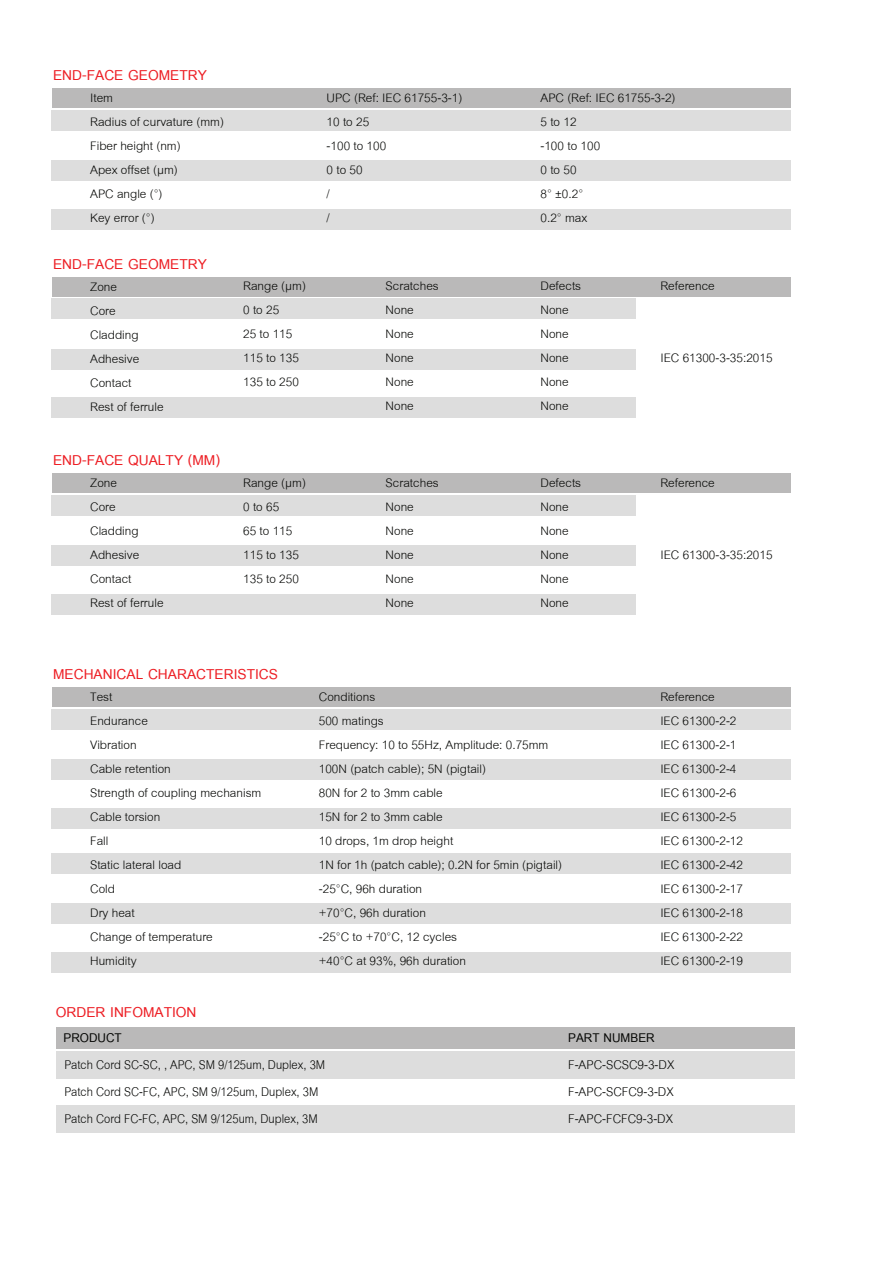
<style>
.page{position:relative;width:893px;height:1263px;background:#fff}
.page>*{position:absolute;margin:0;border:0;box-sizing:border-box;transform-origin:0 0}
.t1{font:700 21px "Cordia New";color:#ed1d23}
.t2{font:18.6px/27px "Cordia New";color:#040503;scale:.92 1}
.t3{font:18.6px/27px "Cordia New";color:#040503;text-align:justify}
.t4{font:700 18.6px "Cordia New";color:#040503}
.t5{font:18px/24px "Cordia New";color:#040503}
</style>
<div class="page">
<div style="left:56px;top:1027px;width:738px;height:21px;background:#bab9b9"></div>
<div style="left:56px;top:1051px;width:738px;height:27px;background:#ddd"></div>
<div style="left:56px;top:1105px;width:738px;height:27px;background:#ddd"></div>
<div style="left:52px;top:88px;width:739px;height:20px;background:#bab9b9"></div>
<div style="left:52px;top:110px;width:739px;height:21px;background:#ddd"></div>
<div style="left:52px;top:160px;width:739px;height:21px;background:#ddd"></div>
<div style="left:52px;top:209px;width:739px;height:20px;background:#ddd"></div>
<div style="left:52px;top:277px;width:739px;height:20px;background:#bab9b9"></div>
<div style="left:52px;top:299px;width:584px;height:20px;background:#ddd"></div>
<div style="left:52px;top:349px;width:584px;height:20px;background:#ddd"></div>
<div style="left:52px;top:397px;width:584px;height:21px;background:#ddd"></div>
<div style="left:52px;top:473px;width:739px;height:20px;background:#bab9b9"></div>
<div style="left:52px;top:495px;width:584px;height:21px;background:#ddd"></div>
<div style="left:52px;top:545px;width:584px;height:21px;background:#ddd"></div>
<div style="left:52px;top:594px;width:584px;height:20px;background:#ddd"></div>
<div style="left:52px;top:687px;width:739px;height:20px;background:#bab9b9"></div>
<div style="left:52px;top:709px;width:739px;height:21px;background:#ddd"></div>
<div style="left:52px;top:759px;width:739px;height:21px;background:#ddd"></div>
<div style="left:52px;top:808px;width:739px;height:20px;background:#ddd"></div>
<div style="left:52px;top:853px;width:739px;height:21px;background:#ddd"></div>
<div style="left:52px;top:903px;width:739px;height:21px;background:#ddd"></div>
<div style="left:52px;top:952px;width:739px;height:20px;background:#ddd"></div>
<p class="t1" style="left:53px;top:63px;width:155px">END-FACE GEOMETRY</p>
<p class="t5" style="left:90px;top:86px;width:135px">Item<br>Radius of curvature (mm)<br>Fiber height (nm)<br>Apex offset (µm)<br>APC angle (°)<br>Key error (°)</p>
<p class="t5" style="left:327px;top:86px;width:137px">UPC (Ref: IEC 61755-3-1)<br>10 to 25<br>-100 to 100<br>0 to 50<br>/<br>/</p>
<p class="t5" style="left:540px;top:86px;width:137px">APC (Ref: IEC 61755-3-2)<br>5 to 12<br>-100 to 100<br>0 to 50<br>8° ±0.2°<br>0.2° max</p>
<p class="t1" style="left:53px;top:251px;width:155px">END-FACE GEOMETRY</p>
<p class="t5" style="left:90px;top:275px;width:75px">Zone<br>Core<br>Cladding<br>Adhesive<br>Contact<br>Rest of ferrule</p>
<p class="t5" style="left:243px;top:275px;width:64px">Range (µm)<br>0 to 25<br>25 to 115<br>115 to 135<br>135 to 250</p>
<p class="t5" style="left:386px;top:275px;width:55px">Scratches<br>None<br>None<br>None<br>None<br>None</p>
<p class="t5" style="left:540px;top:275px;width:42px">Defects<br>None<br>None<br>None<br>None<br>None</p>
<p class="t5" style="left:660px;top:275px;width:56px">Reference</p>
<p class="t5" style="left:660px;top:347px;width:114px">IEC 61300-3-35:2015</p>
<p class="t1" style="left:53px;top:448px;width:168px">END-FACE QUALTY (MM)</p>
<p class="t5" style="left:90px;top:471px;width:75px">Zone<br>Core<br>Cladding<br>Adhesive<br>Contact<br>Rest of ferrule</p>
<p class="t5" style="left:243px;top:471px;width:64px">Range (µm)<br>0 to 65<br>65 to 115<br>115 to 135<br>135 to 250</p>
<p class="t5" style="left:386px;top:471px;width:55px">Scratches<br>None<br>None<br>None<br>None<br>None</p>
<p class="t5" style="left:540px;top:471px;width:42px">Defects<br>None<br>None<br>None<br>None<br>None</p>
<p class="t5" style="left:660px;top:471px;width:56px">Reference</p>
<p class="t5" style="left:660px;top:543px;width:114px">IEC 61300-3-35:2015</p>
<p class="t1" style="left:53px;top:662px;width:226px">MECHANICAL CHARACTERISTICS</p>
<p class="t5" style="left:90px;top:685px;width:173px">Test<br>Endurance<br>Vibration<br>Cable retention<br>Strength of coupling mechanism<br>Cable torsion<br>Fall<br>Static lateral load<br>Cold<br>Dry heat<br>Change of temperature<br>Humidity</p>
<p class="t5" style="left:319px;top:685px;width:245px">Conditions<br>500 matings<br>Frequency: 10 to 55Hz, Amplitude: 0.75mm<br>100N (patch cable); 5N (pigtail)<br>80N for 2 to 3mm cable<br>15N for 2 to 3mm cable<br>10 drops, 1m drop height<br>1N for 1h (patch cable); 0.2N for 5min (pigtail) -25°C, 96h duration<br>+70°C, 96h duration<br>-25°C to +70°C, 12 cycles<br>+40°C at 93%, 96h duration</p>
<p class="t5" style="left:660px;top:685px;width:84px">Reference<br>IEC 61300-2-2<br>IEC 61300-2-1<br>IEC 61300-2-4<br>IEC 61300-2-6<br>IEC 61300-2-5<br>IEC 61300-2-12<br>IEC 61300-2-42<br>IEC 61300-2-17<br>IEC 61300-2-18<br>IEC 61300-2-22<br>IEC 61300-2-19</p>
<p class="t1" style="left:56px;top:1000px;width:142px">ORDER INFOMATION</p>
<p class="t4" style="left:64px;top:1026px;width:60px">PRODUCT</p>
<p class="t4" style="left:568px;top:1026px;width:88px">PART NUMBER</p>
<p class="t3" style="left:568px;top:1052px;width:108px">F-APC-SCSC9-3-DX F-APC-SCFC9-3-DX F-APC-FCFC9-3-DX</p>
<p class="t2" style="left:64px;top:1052px;width:285px">Patch Cord SC-SC, , APC, SM 9/125um, Duplex, 3M<br>Patch Cord SC-FC, APC, SM 9/125um, Duplex, 3M<br>Patch Cord FC-FC, APC, SM 9/125um, Duplex, 3M</p>
</div>
